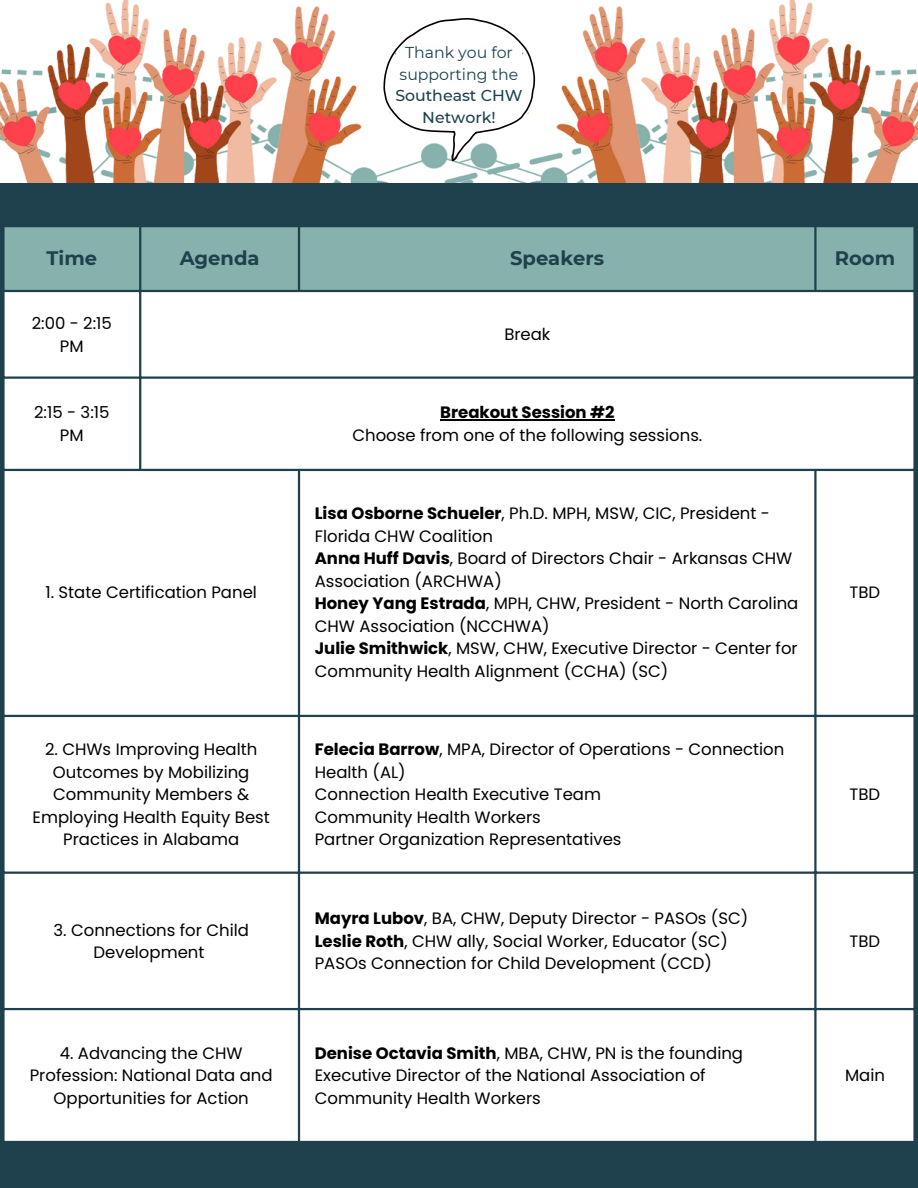
<style>
.page{position:relative;width:918px;height:1188px;background:#1e414d}
.page>*{position:absolute;margin:0;border:0;box-sizing:border-box;transform-origin:0 0}
.t1{font:700 19.5px "Montserrat";color:#1e414d}
.t2{font:16.5px/22.5px "Poppins";color:#000;text-align:center}
.t3{font:700 16.5px "Poppins";color:#000}
.t4{font:15.75px/21.3px "Montserrat";color:#1e414d;text-align:center}
.t5{font:500 15.75px/21.3px "Montserrat";color:#1e414d;text-align:center}
.s1{font-weight:700}
</style>
<div class="page">
<div style="left:5px;top:227px;width:908px;height:63px;background:#87b1ac"></div>
<div style="left:5px;top:292px;width:908px;height:849px;background:#fff"></div>
<hr style="left:440px;top:419px;width:175px;height:1px;background:#000">
<hr style="left:139px;top:227px;width:2px;height:242px;background:#1e414d">
<hr style="left:298px;top:227px;width:2px;height:63px;background:#1e414d">
<hr style="left:298px;top:471px;width:2px;height:670px;background:#1e414d">
<hr style="left:814px;top:227px;width:3px;height:63px;background:#1e414d">
<hr style="left:814px;top:471px;width:3px;height:670px;background:#1e414d">
<hr style="left:2px;top:376px;width:914px;height:3px;background:#1e414d">
<hr style="left:2px;top:469px;width:914px;height:2px;background:#1e414d">
<hr style="left:2px;top:715px;width:914px;height:2px;background:#1e414d">
<hr style="left:2px;top:872px;width:914px;height:2px;background:#1e414d">
<hr style="left:2px;top:1008px;width:914px;height:2px;background:#1e414d">
<img style="left:580px;top:0;width:338px;height:182px">
<img style="left:0;top:0;width:580px;height:182px">
<svg style="left:383px;top:18px;width:152px;height:144px;background:#f1f2f2"></svg>
<p class="t4" style="left:400px;top:42px;width:120px">Thank you for supporting the</p>
<p class="t5" style="left:395px;top:85px;width:129px">Southeast CHW<br>Network!</p>
<p class="t1" style="left:46px;top:247px;width:52px">Time</p>
<p class="t1" style="left:180px;top:247px;width:81px">Agenda</p>
<p class="t1" style="left:510px;top:247px;width:96px">Speakers</p>
<p class="t1" style="left:835px;top:247px;width:62px">Room</p>
<p class="t2" style="left:32px;top:312px;width:82px">2:00 - 2:15<br>PM</p>
<p class="t2" style="left:504px;top:323px;width:48px">Break</p>
<p class="t2" style="left:34px;top:401px;width:77px">2:15 - 3:15<br>PM</p>
<p class="t3" style="left:440px;top:401px;width:176px">Breakout Session #2</p>
<p class="t2" style="left:352px;top:424px;width:352px">Choose from one of the following sessions.</p>
<p class="t2" style="left:45px;top:581px;width:213px">1. State Certification Panel</p>
<p class="t2" style="left:315px;top:502px;width:485px;text-align:left"><span class="s1">Lisa Osborne Schueler</span>, Ph.D. MPH, MSW, CIC, President - Florida CHW Coalition<br><span class="s1">Anna Huff Davis</span>, Board of Directors Chair - Arkansas CHW Association (ARCHWA)<br><span class="s1">Honey Yang Estrada</span>, MPH, CHW, President - North Carolina CHW Association (NCCHWA)<br><span class="s1">Julie Smithwick</span>, MSW, CHW, Executive Director - Center for Community Health Alignment (CCHA) (SC)</p>
<p class="t2" style="left:33px;top:738px;width:239px">2. CHWs Improving Health<br>Outcomes by Mobilizing<br>Community Members &amp;<br>Employing Health Equity Best<br>Practices in Alabama</p>
<p class="t2" style="left:315px;top:738px;width:471px;text-align:left"><span class="s1">Felecia Barrow</span>, MPA, Director of Operations - Connection Health (AL)<br>Connection Health Executive Team<br>Community Health Workers<br>Partner Organization Representatives</p>
<p class="t2" style="left:54px;top:919px;width:197px">3. Connections for Child<br>Development</p>
<p class="t2" style="left:315px;top:907px;width:435px;text-align:left"><span class="s1">Mayra Lubov</span>, BA, CHW, Deputy Director - PASOs (SC)<br><span class="s1">Leslie Roth</span>, CHW ally, Social Worker, Educator (SC)<br>PASOs Connection for Child Development (CCD)</p>
<p class="t2" style="left:30px;top:1042px;width:244px">4. Advancing the CHW<br>Profession: National Data and<br>Opportunities for Action</p>
<p class="t2" style="left:315px;top:1042px;width:430px;text-align:left"><span class="s1">Denise Octavia Smith</span>, MBA, CHW, PN is the founding<br>Executive Director of the National Association of<br>Community Health Workers</p>
<p class="t2" style="left:850px;top:581px;width:32px">TBD</p>
<p class="t2" style="left:850px;top:783px;width:32px">TBD</p>
<p class="t2" style="left:850px;top:930px;width:32px">TBD</p>
<p class="t2" style="left:845px;top:1064px;width:41px">Main</p>
</div>
